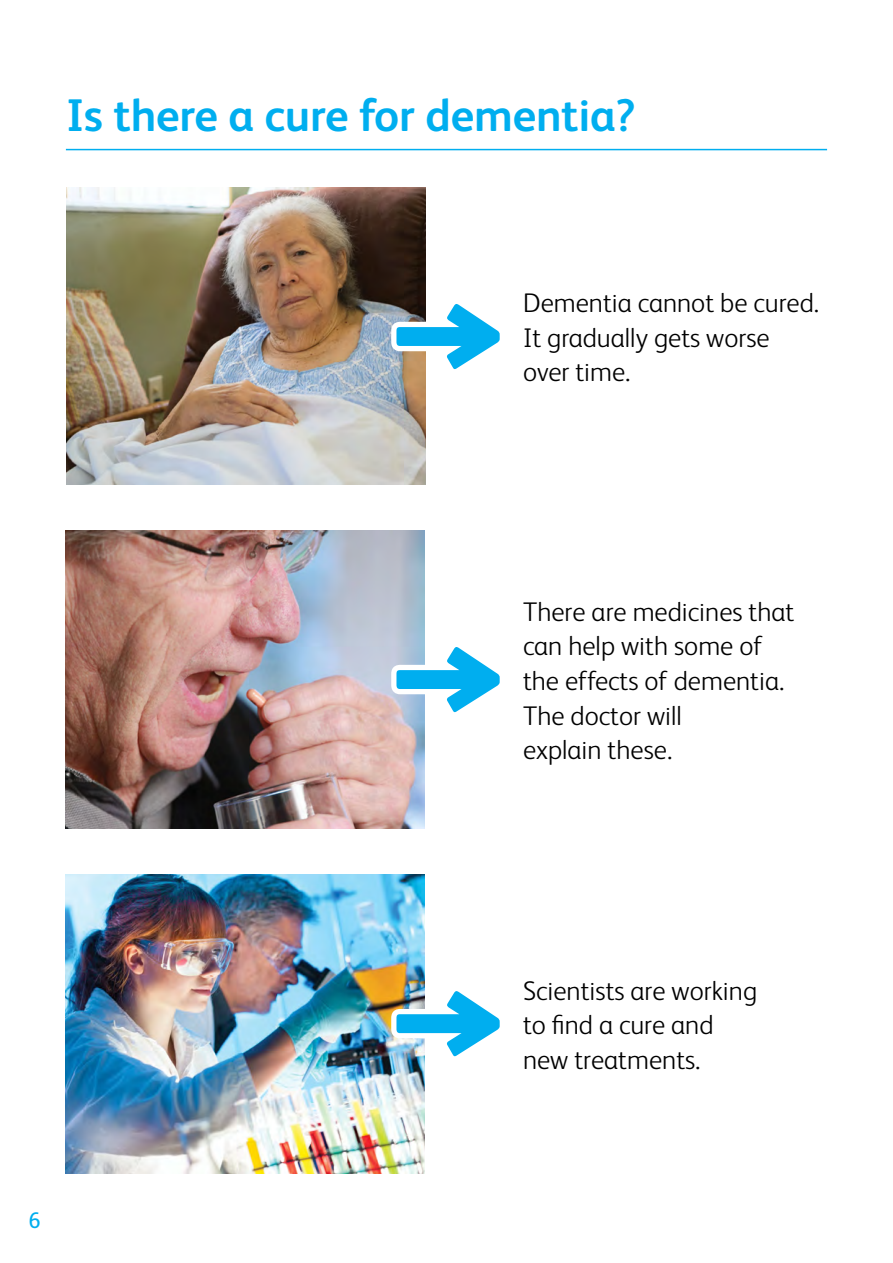
<style>
.page{position:relative;width:893px;height:1263px;background:#fff}
.page>*{position:absolute;margin:0;border:0;box-sizing:border-box;transform-origin:0 0}
.t1{font:700 45.75px "FS Albert";letter-spacing:-.005em;color:#00aeef}
.t2{font:300 27px/34.5px "FS Albert";color:#000}
.t3{font:22.5px "FS Albert";color:#00aeef}
</style>
<div class="page">
<hr style="left:66px;top:149px;width:761px;height:1px;background:#00aeef">
<img style="left:66px;top:874px;width:359px;height:299px">
<img style="left:66px;top:187px;width:359px;height:298px">
<img style="left:66px;top:530px;width:359px;height:299px">
<img style="left:391px;top:991px;width:109px;height:65px">
<svg style="left:391px;top:647px;width:109px;height:65px"></svg>
<svg style="left:391px;top:304px;width:109px;height:65px"></svg>
<p class="t1" style="left:66px;top:84px;width:571px">Is there a cure for dementia?</p>
<p class="t2" style="left:523px;top:285px;width:298px">Dementia cannot be cured.<br>It gradually gets worse over time.</p>
<p class="t3" style="left:28px;top:1205px;width:14px">6</p>
<p class="t2" style="left:523px;top:593px;width:273px">There are medicines that can help with some of the effects of dementia.<br>The doctor will<br>explain these.</p>
<p class="t2" style="left:523px;top:972px;width:236px">Scientists are working to find a cure and new treatments.</p>
</div>
